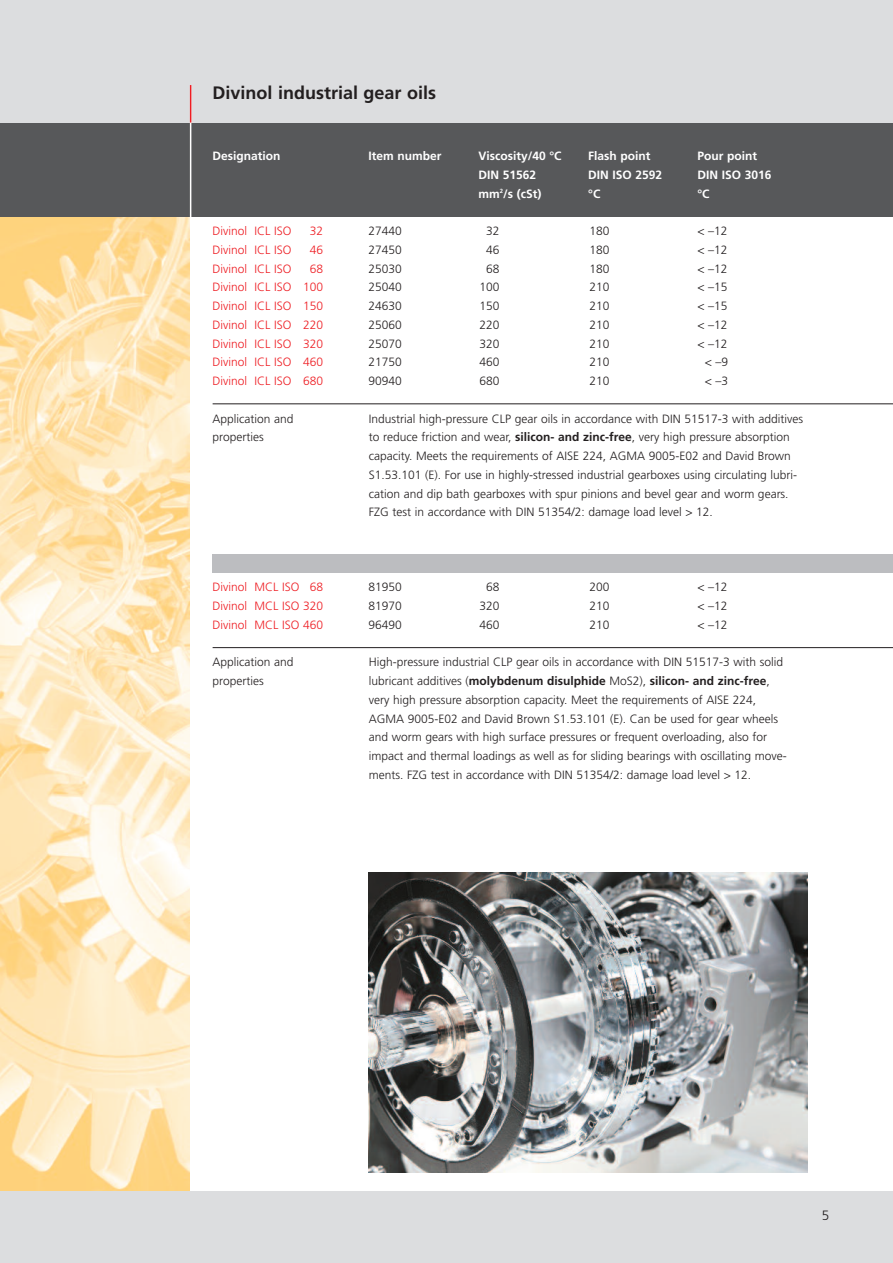
<style>
.page{position:relative;width:893px;height:1263px;background:#fff}
.page>*{position:absolute;margin:0;border:0;box-sizing:border-box;transform-origin:0 0}
.t1{font:700 18px "Frutiger";color:#231f20}
.t2{font:300 13.5px "Frutiger";color:#231f20}
.t3{font:300 12px/18.8px "Frutiger";color:#231f20;text-align:justify}
.t4{font:300 12px/18.8px "Frutiger";color:#ee1d23;text-align:justify}
.t5{font:700 12px/18.8px "Frutiger";color:#fff}
.s1{font-weight:700}
</style>
<div class="page">
<img style="left:0;top:216px;width:189px;height:975px">
<div style="left:0;top:1191px;width:893px;height:72px;background:#dcdddf"></div>
<div style="left:0;top:85px;width:893px;height:131px;background:#57585a"></div>
<div style="left:0;top:0;width:893px;height:123px;background:#dcdddf"></div>
<img style="left:369px;top:873px;width:439px;height:300px">
<div style="left:213px;top:554px;width:680px;height:19px;background:#bcbdc0"></div>
<hr style="left:213px;top:404px;width:680px;height:1px;background:#231f20">
<hr style="left:213px;top:647px;width:680px;height:1px;background:#231f20">
<hr style="left:190px;top:85px;width:1px;height:150px;background:#fff">
<hr style="left:190px;top:85px;width:1px;height:38px;background:#ee1d23">
<h1 class="t1" style="left:213px;top:85px;width:225px">Divinol industrial gear oils</h1>
<p class="t5" style="left:213px;top:147px;width:69px">Designation</p>
<p class="t4" style="left:213px;top:222px;width:80px">Divinol ICL ISO</p>
<p class="t4" style="left:310px;top:222px;width:15px">32</p>
<p class="t4" style="left:213px;top:241px;width:80px">Divinol ICL ISO</p>
<p class="t4" style="left:310px;top:241px;width:15px">46</p>
<p class="t4" style="left:213px;top:260px;width:80px">Divinol ICL ISO</p>
<p class="t4" style="left:213px;top:260px;width:112px;text-indent:97px">68<br>Divinol ICL ISO 100<br>Divinol ICL ISO 150<br>Divinol ICL ISO 220<br>Divinol ICL ISO 320<br>Divinol ICL ISO 460<br>Divinol ICL ISO 680</p>
<p class="t3" style="left:213px;top:410px;width:83px">Application and properties</p>
<p class="t4" style="left:213px;top:579px;width:112px">Divinol MCL ISO 68<br>Divinol MCL ISO 320<br>Divinol MCL ISO 460</p>
<p class="t3" style="left:213px;top:654px;width:83px">Application and properties</p>
<p class="t5" style="left:369px;top:147px;width:75px">Item number</p>
<p class="t3" style="left:369px;top:222px;width:35px">27440<br>27450<br>25030<br>25040<br>24630<br>25060<br>25070<br>21750<br>90940</p>
<p class="t5" style="left:478px;top:147px;width:85px">Viscosity/40 °C<br>DIN 51562 mm<sup>2</sup>/s (cSt)</p>
<p class="t3" style="left:480px;top:222px;width:22px;text-align:center">32<br>46<br>68<br>100<br>150<br>220<br>320<br>460<br>680</p>
<p class="t5" style="left:588px;top:147px;width:76px">Flash point<br>DIN ISO 2592 °C</p>
<p class="t3" style="left:589px;top:222px;width:22px">180<br>180<br>180<br>210<br>210<br>210<br>210<br>210<br>210</p>
<p class="t5" style="left:697px;top:147px;width:76px">Pour point<br>DIN ISO 3016 °C</p>
<p class="t3" style="left:697px;top:222px;width:32px;text-align:right">&lt; –12 &lt; –12 &lt; –12 &lt; –15 &lt; –15 &lt; –12 &lt; –12 &lt; –9 &lt; –3</p>
<p class="t3" style="left:369px;top:410px;width:436px;text-align:left">Industrial high-pressure CLP gear oils in accordance with DIN 51517-3 with additives to reduce friction and wear, <span class="s1">silicon- and zinc-free</span>, very high pressure absorption capacity. Meets the requirements of AISE 224, AGMA 9005-E02 and David Brown S1.53.101 (E). For use in highly-stressed industrial gearboxes using circulating lubri&shy;cation and dip bath gearboxes with spur pinions and bevel gear and worm gears.<br>FZG test in accordance with DIN 51354/2: damage load level &gt; 12.</p>
<p class="t3" style="left:369px;top:579px;width:35px">81950<br>81970<br>96490</p>
<p class="t3" style="left:480px;top:579px;width:22px;text-align:center">68<br>320<br>460</p>
<p class="t3" style="left:589px;top:579px;width:22px">200<br>210<br>210</p>
<p class="t3" style="left:697px;top:579px;width:32px">&lt; –12 &lt; –12 &lt; –12</p>
<p class="t3" style="left:369px;top:654px;width:419px;text-align:left">High-pressure industrial CLP gear oils in accordance with DIN 51517-3 with solid lubricant additives (<span class="s1">molybdenum disulphide</span> MoS2), <span class="s1">silicon- and zinc-free</span>, very high pressure absorption capacity. Meet the requirements of AISE 224, AGMA 9005-E02 and David Brown S1.53.101 (E). Can be used for gear wheels and worm gears with high surface pressures or frequent overloading, also for impact and thermal loadings as well as for sliding bearings with oscillating move&shy;ments. FZG test in accordance with DIN 51354/2: damage load level &gt; 12.</p>
<p class="t2" style="left:822px;top:1210px;width:9px">5</p>
</div>
